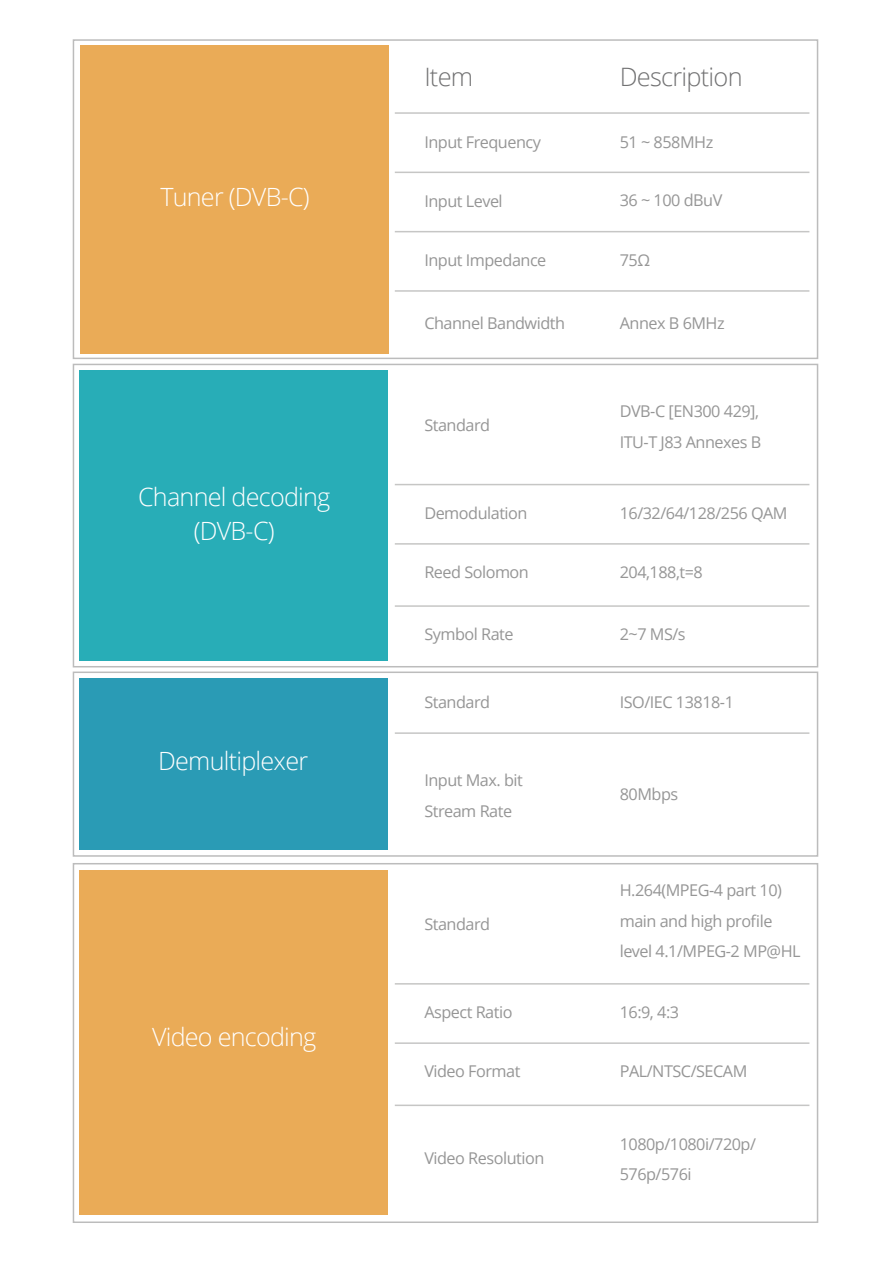
<style>
.page{position:relative;width:893px;height:1263px;background:#fff}
.page>*{position:absolute;margin:0;border:0;box-sizing:border-box;transform-origin:0 0}
.t1{font:300 25.35px "Open Sans";letter-spacing:-.03em;color:#727273}
.t2{font:300 25.05px/33.9px "Open Sans";letter-spacing:-.03em;color:#fff;text-align:center}
.t3{font:16.2px/30.5px "Open Sans";letter-spacing:-.03em;color:#969696}
</style>
<div class="page">
<div style="left:80px;top:45px;width:309px;height:308px;background:#eaab57"></div>
<div style="left:73px;top:39px;width:745px;height:320px;border:2px solid #bcbcbc"></div>
<hr style="left:395px;top:112px;width:414px;height:2px;background:#c6c6c5">
<hr style="left:395px;top:172px;width:414px;height:1px;background:#c6c6c5">
<hr style="left:395px;top:231px;width:414px;height:1px;background:#c6c6c5">
<hr style="left:395px;top:290px;width:414px;height:2px;background:#c6c6c5">
<div style="left:80px;top:371px;width:308px;height:290px;background:#28adb7"></div>
<div style="left:73px;top:364px;width:745px;height:303px;border:2px solid #bcbcbc"></div>
<hr style="left:395px;top:484px;width:414px;height:1px;background:#c6c6c5">
<hr style="left:395px;top:543px;width:414px;height:2px;background:#c6c6c5">
<hr style="left:395px;top:605px;width:414px;height:2px;background:#c6c6c5">
<div style="left:80px;top:870px;width:308px;height:345px;background:#eaab57"></div>
<div style="left:73px;top:863px;width:745px;height:360px;border:2px solid #bcbcbc"></div>
<hr style="left:395px;top:983px;width:414px;height:1px;background:#c6c6c5">
<hr style="left:395px;top:1042px;width:414px;height:2px;background:#c6c6c5">
<hr style="left:395px;top:1104px;width:414px;height:2px;background:#c6c6c5">
<div style="left:80px;top:679px;width:308px;height:171px;background:#2a9bb5"></div>
<div style="left:73px;top:671px;width:745px;height:186px;border:2px solid #bcbcbc"></div>
<hr style="left:395px;top:732px;width:414px;height:2px;background:#c6c6c5">
<h2 class="t2" style="left:160px;top:180px;width:151px">Tuner (DVB-C)</h2>
<h2 class="t2" style="left:138px;top:479px;width:194px">Channel decoding (DVB-C)</h2>
<h2 class="t2" style="left:158px;top:744px;width:151px">Demultiplexer</h2>
<h2 class="t2" style="left:152px;top:1019px;width:166px">Video encoding</h2>
<h1 class="t1" style="left:424px;top:59px;width:50px">Item</h1>
<h1 class="t1" style="left:620px;top:59px;width:124px">Description</h1>
<p class="t3" style="left:424px;top:127px;width:118px">Input Frequency</p>
<p class="t3" style="left:620px;top:127px;width:95px">51 ~ 858MHz</p>
<p class="t3" style="left:424px;top:186px;width:80px">Input Level</p>
<p class="t3" style="left:620px;top:185px;width:104px">36 ~ 100 dBuV</p>
<p class="t3" style="left:424px;top:244px;width:124px">Input Impedance</p>
<p class="t3" style="left:620px;top:244px;width:32px">75Ω</p>
<p class="t3" style="left:424px;top:307px;width:142px">Channel Bandwidth</p>
<p class="t3" style="left:620px;top:307px;width:106px">Annex B 6MHz</p>
<p class="t3" style="left:424px;top:409px;width:67px">Standard</p>
<p class="t3" style="left:620px;top:396px;width:143px">DVB-C [EN300 429],<br>ITU-T J83 Annexes B</p>
<p class="t3" style="left:424px;top:497px;width:105px">Demodulation</p>
<p class="t3" style="left:620px;top:497px;width:169px">16/32/64/128/256 QAM</p>
<p class="t3" style="left:424px;top:556px;width:106px">Reed Solomon</p>
<p class="t3" style="left:620px;top:556px;width:85px">204,188,t=8</p>
<p class="t3" style="left:424px;top:619px;width:91px">Symbol Rate</p>
<p class="t3" style="left:620px;top:619px;width:67px">2~7 MS/s</p>
<p class="t3" style="left:424px;top:686px;width:67px">Standard</p>
<p class="t3" style="left:620px;top:686px;width:116px">ISO/IEC 13818-1</p>
<p class="t3" style="left:424px;top:764px;width:100px">Input Max. bit<br>Stream Rate</p>
<p class="t3" style="left:620px;top:779px;width:60px">80Mbps</p>
<p class="t3" style="left:424px;top:908px;width:67px">Standard</p>
<p class="t3" style="left:620px;top:875px;width:182px">H.264(MPEG-4 part 10) main and high profile level 4.1/MPEG-2 MP@HL</p>
<p class="t3" style="left:424px;top:996px;width:90px">Aspect Ratio</p>
<p class="t3" style="left:620px;top:996px;width:61px">16:9, 4:3</p>
<p class="t3" style="left:424px;top:1055px;width:98px">Video Format</p>
<p class="t3" style="left:620px;top:1055px;width:129px">PAL/NTSC/SECAM</p>
<p class="t3" style="left:424px;top:1142px;width:121px">Video Resolution</p>
<p class="t3" style="left:620px;top:1128px;width:138px">1080p/1080i/720p/<br>576p/576i</p>
</div>
